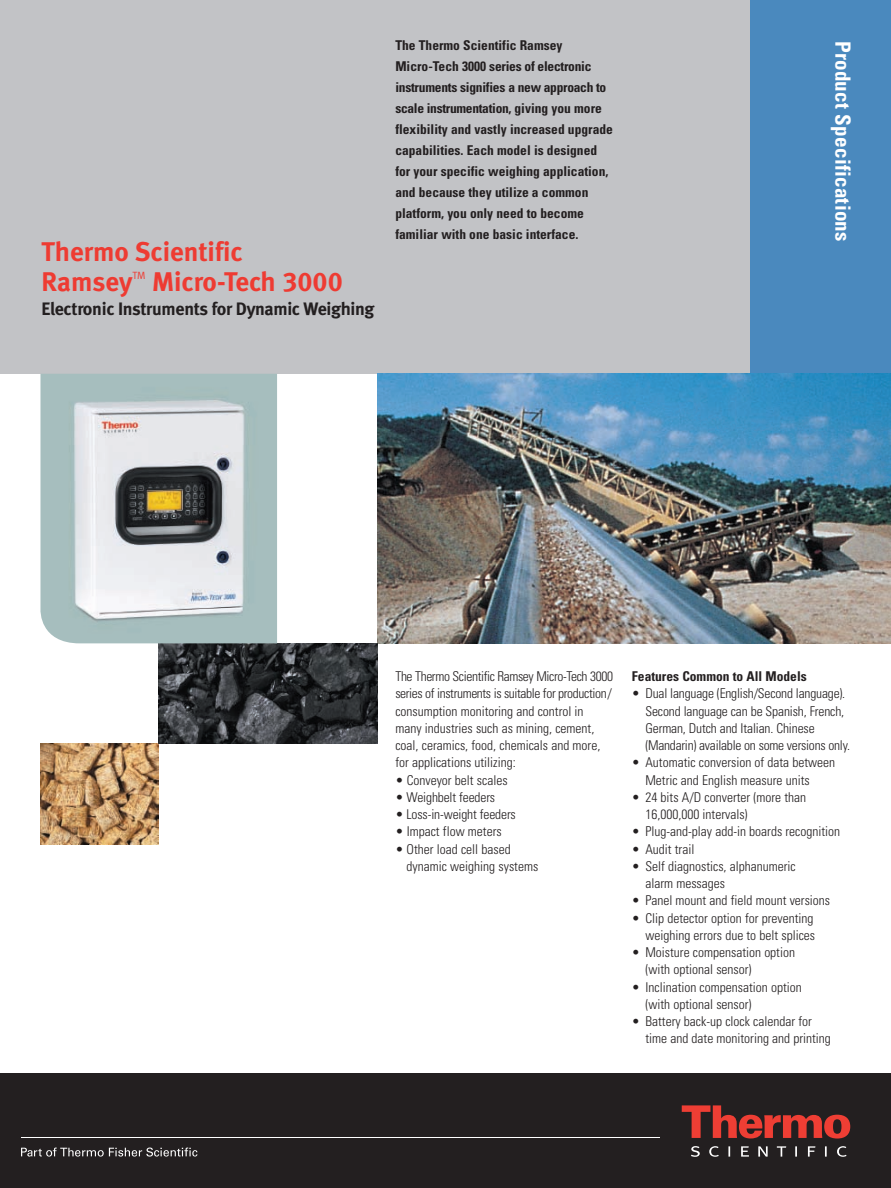
<style>
.page{position:relative;width:891px;height:1188px;background:#fff}
.page>*{position:absolute;margin:0;border:0;box-sizing:border-box;transform-origin:0 0}
.t1{font:27px/30px "Meta Bold LF";color:#ee3b32}
.t2{font:700 condensed 21px "Univers";letter-spacing:.015em;color:#fff}
.t3{font:18px "Meta Bold LF";letter-spacing:-.015em;color:#231f20}
.t4{font:300 condensed 13.5px/17.2px "Univers";color:#231f20}
.t5{font:700 condensed 13.5px/21px "Univers";color:#231f20}
.t6{font:10.5px "Meta Normal LF";color:#ee3b32}
</style>
<div class="page">
<div style="left:0;top:0;width:750px;height:374px;background:#c2c3c6"></div>
<div style="left:750px;top:0;width:141px;height:374px;background:#4a89be"></div>
<div style="left:0;top:1073px;width:891px;height:115px;background:#231f20"></div>
<svg style="left:21px;top:1148px;width:176px;height:9px"></svg>
<svg style="left:682px;top:1105px;width:168px;height:34px"></svg>
<svg style="left:691px;top:1146px;width:156px;height:11px"></svg>
<hr style="left:21px;top:1137px;width:638px;height:1px;background:#fff">
<img style="left:377px;top:374px;width:514px;height:269px">
<img style="left:40px;top:744px;width:119px;height:100px">
<img style="left:159px;top:643px;width:218px;height:101px">
<img style="left:41px;top:374px;width:236px;height:269px">
<h1 class="t1" style="left:42px;top:240px;width:203px">Thermo Scientific<br>Ramsey</h1>
<p class="t6" style="left:133px;top:272px;width:15px">TM</p>
<h1 class="t1" style="left:152px;top:270px;width:192px">Micro-Tech 3000</h1>
<h3 class="t3" style="left:42px;top:303px;width:335px">Electronic Instruments for Dynamic Weighing</h3>
<p class="t5" style="left:395px;top:36px;width:219px">The Thermo Scientific Ramsey Micro-Tech 3000 series of electronic instruments signifies a new approach to scale instrumentation, giving you more flexibility and vastly increased upgrade capabilities. Each model is designed for your specific weighing application, and because they utilize a common platform, you only need to become familiar with one basic interface.</p>
<h2 class="t2" style="left:851px;top:41px;width:203px;rotate:90deg">Product Specifications</h2>
<p class="t4" style="left:395px;top:669px;width:219px">The Thermo Scientific Ramsey Micro-Tech 3000 series of instruments is suitable for production/ consumption monitoring and control in many industries such as mining, cement, coal, ceramics, food, chemicals and more, for applications utilizing:</p>
<p class="t4" style="left:395px;top:772px;width:114px">• Conveyor belt scales</p>
<p class="t4" style="left:395px;top:790px;width:101px">• Weighbelt feeders</p>
<p class="t4" style="left:395px;top:807px;width:122px">• Loss-in-weight feeders</p>
<p class="t4" style="left:395px;top:824px;width:108px">• Impact flow meters</p>
<p class="t4" style="left:407px;top:841px;width:133px;text-indent:-11px">• Other load cell based dynamic weighing systems</p>
<p class="t5" style="left:632px;top:667px;width:176px">Features Common to All Models</p>
<p class="t4" style="left:645px;top:686px;width:206px;text-indent:-14px">• Dual language (English/Second language).<br>Second language can be Spanish, French, German, Dutch and Italian. Chinese (Mandarin) available on some versions only.</p>
<p class="t4" style="left:645px;top:755px;width:191px;text-indent:-14px">• Automatic conversion of data between<br>Metric and English measure units</p>
<p class="t4" style="left:645px;top:790px;width:162px;text-indent:-14px">• 24 bits A/D converter (more than<br>16,000,000 intervals)</p>
<p class="t4" style="left:632px;top:824px;width:210px">• Plug-and-play add-in boards recognition</p>
<p class="t4" style="left:632px;top:841px;width:64px">• Audit trail</p>
<p class="t4" style="left:645px;top:859px;width:152px;text-indent:-14px">• Self diagnostics, alphanumeric alarm messages</p>
<p class="t4" style="left:632px;top:893px;width:200px">• Panel mount and field mount versions</p>
<p class="t4" style="left:632px;top:910px;width:185px;text-align:right">• Clip detector option for preventing weighing errors due to belt splices</p>
<p class="t4" style="left:645px;top:945px;width:151px;text-indent:-14px">• Moisture compensation option (with optional sensor)</p>
<p class="t4" style="left:645px;top:979px;width:158px;text-indent:-14px">• Inclination compensation option (with optional sensor)</p>
<p class="t4" style="left:645px;top:1014px;width:187px;text-indent:-14px">• Battery back-up clock calendar for time and date monitoring and printing</p>
</div>
